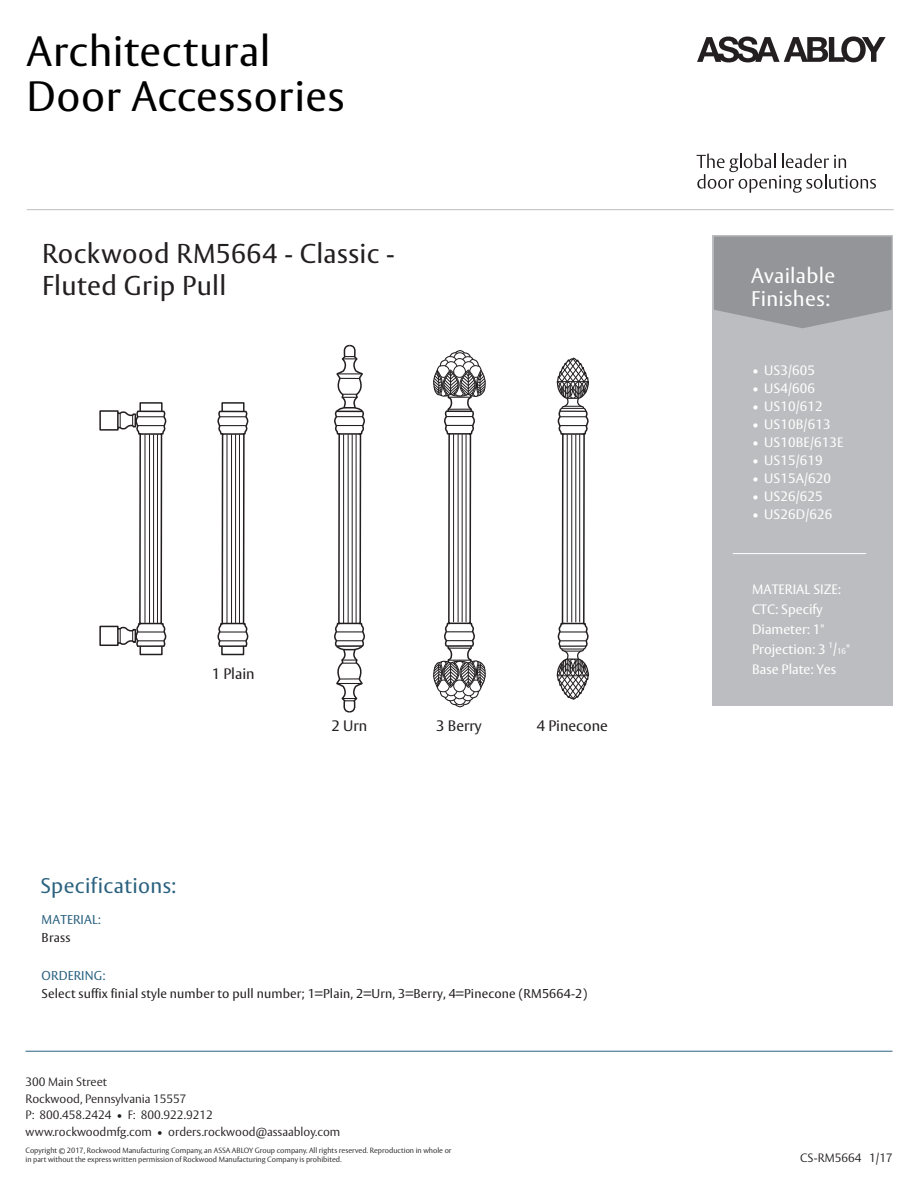
<style>
.page{position:relative;width:918px;height:1188px;background:#fff}
.page>*{position:absolute;margin:0;border:0;box-sizing:border-box;transform-origin:0 0}
.t1{font:42px/45.8px "ASSA Vesta";letter-spacing:.015em;color:#000}
.t2{font:27px/32.1px "ASSA Vesta";letter-spacing:.015em;color:#231f20}
.t3{font:21px/22.5px "ASSA Vesta";letter-spacing:.015em;color:#fff}
.t4{font:21px "ASSA Vesta";letter-spacing:.015em;color:#2b627f}
.t5{font:15px "ASSA Vesta";color:#231f20}
.t6{font:13.5px/20.1px "ASSA Vesta";letter-spacing:.01em;color:#fff}
.t7{font:12.75px "ASSA Vesta";letter-spacing:.01em;color:#231f20}
.t8{font:12.75px "ASSA Vesta";letter-spacing:.01em;color:#2b627f}
.t9{font:300 12px/16.5px "ASSA Vesta";color:#231f20}
.t10{font:300 7.5px/9px "ASSA Vesta";color:#231f20}
.s1{font-size:8.1px}
</style>
<div class="page">
<div style="left:713px;top:235px;width:180px;height:471px;background:#bcbdc0"></div>
<svg style="left:714px;top:237px;width:178px;height:91px;background:#97989b"></svg>
<hr style="left:26px;top:1051px;width:866px;height:1px;background:#2b627f">
<hr style="left:733px;top:553px;width:133px;height:1px;background:#fff">
<svg style="left:697px;top:36px;width:189px;height:26px"></svg>
<svg style="left:697px;top:154px;width:179px;height:39px"></svg>
<hr style="left:27px;top:209px;width:867px;height:1px;background:#bcbdc0">
<div style="left:562px;top:433px;width:23px;height:191px;border:2px solid #231f20"></div>
<hr style="left:567px;top:434px;width:1px;height:188px;background:#231f20">
<hr style="left:571px;top:434px;width:1px;height:188px;background:#231f20">
<hr style="left:576px;top:434px;width:1px;height:188px;background:#231f20">
<hr style="left:579px;top:434px;width:1px;height:188px;background:#231f20">
<svg style="left:556px;top:357px;width:33px;height:79px"></svg>
<svg style="left:556px;top:622px;width:33px;height:78px"></svg>
<div style="left:338px;top:433px;width:23px;height:191px;border:2px solid #231f20"></div>
<hr style="left:343px;top:434px;width:1px;height:189px;background:#231f20">
<hr style="left:348px;top:434px;width:1px;height:189px;background:#231f20">
<hr style="left:352px;top:434px;width:1px;height:189px;background:#231f20">
<hr style="left:356px;top:434px;width:1px;height:189px;background:#231f20">
<svg style="left:334px;top:344px;width:31px;height:92px"></svg>
<svg style="left:334px;top:622px;width:31px;height:91px"></svg>
<div style="left:448px;top:433px;width:23px;height:191px;border:2px solid #231f20"></div>
<hr style="left:453px;top:434px;width:1px;height:188px;background:#231f20">
<hr style="left:458px;top:434px;width:1px;height:188px;background:#231f20">
<hr style="left:462px;top:434px;width:1px;height:188px;background:#231f20">
<hr style="left:466px;top:434px;width:1px;height:188px;background:#231f20">
<svg style="left:433px;top:622px;width:53px;height:86px"></svg>
<svg style="left:433px;top:350px;width:53px;height:85px"></svg>
<div style="left:139px;top:433px;width:23px;height:191px;border:2px solid #231f20"></div>
<svg style="left:99px;top:622px;width:68px;height:27px"></svg>
<hr style="left:138px;top:631px;width:26px;height:2px;background:#231f20">
<hr style="left:145px;top:434px;width:1px;height:189px;background:#231f20">
<hr style="left:149px;top:434px;width:1px;height:189px;background:#231f20">
<hr style="left:153px;top:434px;width:1px;height:189px;background:#231f20">
<hr style="left:157px;top:434px;width:1px;height:189px;background:#231f20">
<svg style="left:99px;top:410px;width:68px;height:26px"></svg>
<hr style="left:138px;top:645px;width:26px;height:2px;background:#231f20">
<div style="left:139px;top:402px;width:24px;height:10px;border:2px solid #231f20"></div>
<div style="left:140px;top:646px;width:23px;height:9px;border:2px solid #231f20"></div>
<div style="left:222px;top:433px;width:23px;height:191px;border:2px solid #231f20"></div>
<svg style="left:217px;top:622px;width:32px;height:27px"></svg>
<hr style="left:220px;top:631px;width:26px;height:2px;background:#231f20">
<hr style="left:227px;top:434px;width:1px;height:189px;background:#231f20">
<hr style="left:231px;top:434px;width:1px;height:189px;background:#231f20">
<hr style="left:235px;top:434px;width:1px;height:189px;background:#231f20">
<hr style="left:239px;top:434px;width:1px;height:189px;background:#231f20">
<svg style="left:217px;top:410px;width:32px;height:26px"></svg>
<hr style="left:220px;top:645px;width:26px;height:2px;background:#231f20">
<div style="left:221px;top:402px;width:24px;height:10px;border:2px solid #231f20"></div>
<div style="left:221px;top:646px;width:23px;height:9px;border:2px solid #231f20"></div>
<h1 class="t1" style="left:27px;top:30px;width:319px">Architectural<br>Door Accessories</h1>
<h2 class="t2" style="left:42px;top:239px;width:354px">Rockwood RM5664 - Classic -<br>Fluted Grip Pull</h2>
<h3 class="t5" style="left:212px;top:665px;width:44px">1 Plain</h3>
<h3 class="t5" style="left:332px;top:717px;width:37px">2 Urn</h3>
<h3 class="t5" style="left:436px;top:717px;width:47px">3 Berry</h3>
<h3 class="t5" style="left:537px;top:717px;width:73px">4 Pinecone</h3>
<h3 class="t4" style="left:41px;top:873px;width:137px">Specifications:</h3>
<h3 class="t8" style="left:42px;top:912px;width:61px">MATERIAL:</h3>
<h3 class="t7" style="left:42px;top:930px;width:30px">Brass</h3>
<h3 class="t8" style="left:42px;top:968px;width:65px">ORDERING:</h3>
<h3 class="t7" style="left:42px;top:986px;width:547px">Select suffix finial style number to pull number; 1=Plain, 2=Urn, 3=Berry, 4=Pinecone (RM5664-2)</h3>
<h3 class="t9" style="left:26px;top:1074px;width:316px">300 Main Street<br>Rockwood, Pennsylvania 15557<br>P: 800.458.2424 • F: 800.922.9212 www.rockwoodmfg.com • orders.rockwood@assaabloy.com</h3>
<p class="t10" style="left:26px;top:1147px;width:428px">Copyright © 2017, Rockwood Manufacturing Company, an ASSA ABLOY Group company. All rights reserved. Reproduction in whole or in part without the express written permission of Rockwood Manufacturing Company is prohibited.</p>
<h3 class="t3" style="left:751px;top:265px;width:86px">Available<br>Finishes:</h3>
<h3 class="t6" style="left:752px;top:361px;width:64px">• US3/605</h3>
<h3 class="t6" style="left:752px;top:379px;width:64px">• US4/606</h3>
<h3 class="t6" style="left:752px;top:397px;width:72px">• US10/612</h3>
<h3 class="t6" style="left:752px;top:415px;width:80px">• US10B/613</h3>
<h3 class="t6" style="left:752px;top:433px;width:93px">• US10BE/613E</h3>
<h3 class="t6" style="left:752px;top:451px;width:72px">• US15/619</h3>
<h3 class="t6" style="left:752px;top:469px;width:81px">• US15A/620</h3>
<h3 class="t6" style="left:752px;top:487px;width:72px">• US26/625</h3>
<h3 class="t6" style="left:752px;top:505px;width:82px">• US26D/626</h3>
<h3 class="t6" style="left:752px;top:580px;width:99px">MATERIAL SIZE:<br>CTC: Specify<br>Diameter: 1"<br>Projection: 3 <sup>1</sup>/<span class="s1">16</span>"<br>Base Plate: Yes</h3>
<h3 class="t9" style="left:800px;top:1151px;width:94px">CS-RM5664 1/17</h3>
</div>
